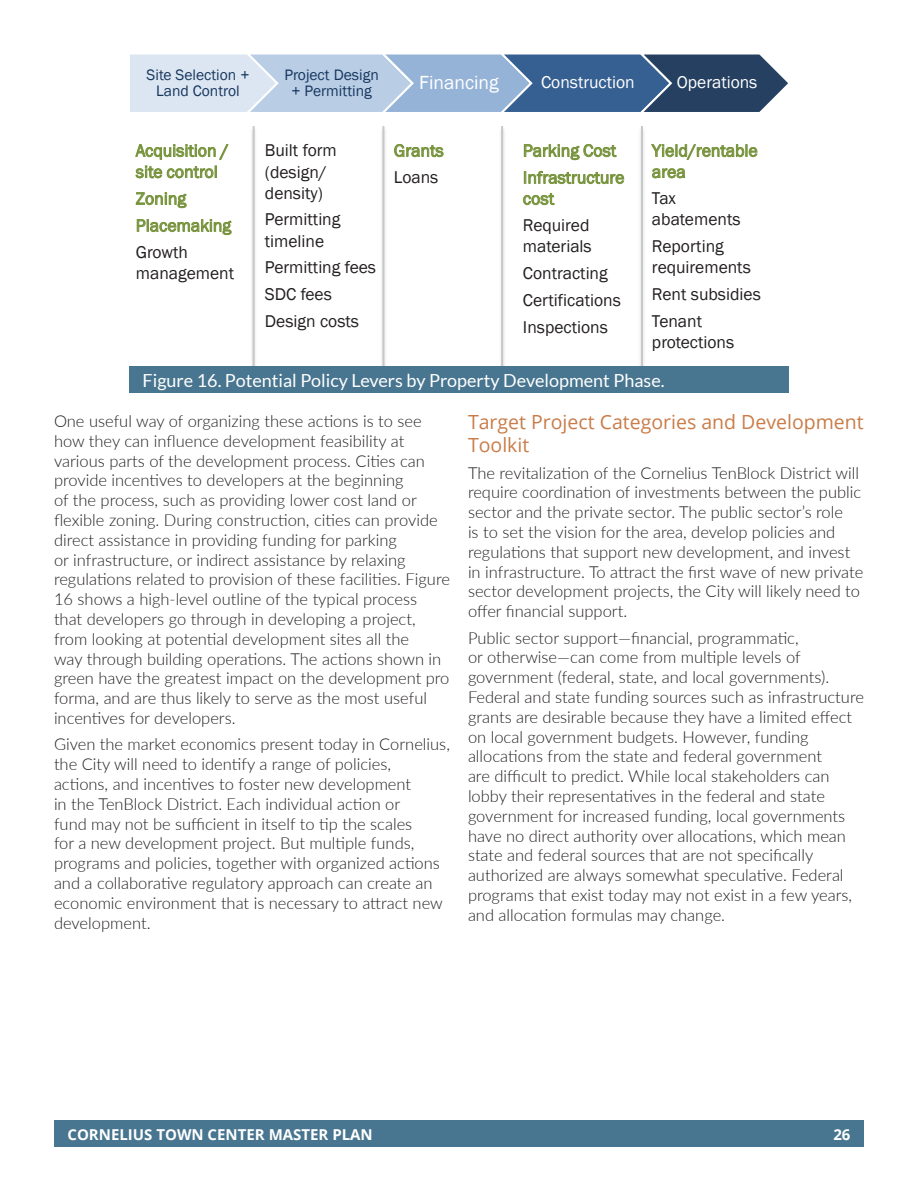
<style>
.page{position:relative;width:918px;height:1188px;background:#fff}
.page>*{position:absolute;margin:0;border:0;box-sizing:border-box;transform-origin:0 0}
.Subheader{font:19.5px/23.4px "Open Sans";color:#c97c48}
.t1{font:19.5px "Franklin Gothic";color:#fff}
.Figure_Caption{font:18px "Lato";color:#fff}
.t2{font:17.55px/26.8px "Franklin Gothic";color:#231f20}
.t3{font:17.55px/26.8px "Franklin Gothic";letter-spacing:.005em;color:#77933c}
.t4{font:17.55px "Franklin Gothic";color:#fff}
.t5{font:300 16.5px/19.8px "Lato";color:#231f20}
.t6{font:15.6px/15.9px "Franklin Gothic";color:#17375e;text-align:center}
.t7{font:700 15px "Open Sans";color:#fff}
.s1{color:#231f20}
.s2{color:#77933c}
</style>
<div class="page">
<div style="left:54px;top:1120px;width:810px;height:28px;background:#48758f"></div>
<svg style="left:135px;top:144px;width:94px;height:16px"></svg>
<svg style="left:135px;top:166px;width:82px;height:12px"></svg>
<svg style="left:136px;top:192px;width:51px;height:16px"></svg>
<svg style="left:137px;top:219px;width:95px;height:16px"></svg>
<svg style="left:394px;top:144px;width:50px;height:13px"></svg>
<svg style="left:524px;top:144px;width:93px;height:16px"></svg>
<svg style="left:524px;top:171px;width:100px;height:13px"></svg>
<svg style="left:523px;top:193px;width:32px;height:12px"></svg>
<svg style="left:651px;top:144px;width:106px;height:16px"></svg>
<svg style="left:652px;top:168px;width:33px;height:10px"></svg>
<img style="left:252px;top:126px;width:4px;height:240px">
<hr style="left:253px;top:126px;width:2px;height:240px;background:#c7c8ca">
<img style="left:384px;top:126px;width:2px;height:240px">
<hr style="left:382px;top:126px;width:2px;height:240px;background:#c7c8ca">
<img style="left:503px;top:128px;width:2px;height:238px">
<hr style="left:501px;top:126px;width:2px;height:240px;background:#c7c8ca">
<img style="left:640px;top:130px;width:4px;height:236px">
<hr style="left:641px;top:126px;width:2px;height:240px;background:#c7c8ca">
<svg style="left:130px;top:54px;width:658px;height:58px;background:#879fbd"></svg>
<div style="left:129px;top:366px;width:660px;height:27px;background:#48758f"></div>
<p class="t6" style="left:147px;top:67px;width:104px">Site Selection +<br>Land Control</p>
<p class="t6" style="left:284px;top:67px;width:96px">Project Design + Permitting</p>
<p class="t1" style="left:419px;top:70px;width:81px">Financing</p>
<p class="t4" style="left:541px;top:72px;width:95px">Construction</p>
<p class="t4" style="left:677px;top:72px;width:82px">Operations</p>
<p class="t3" style="left:136px;top:140px;width:94px;line-height:21px">Acquisition / site control</p>
<p class="t3" style="left:136px;top:186px;width:97px">Zoning<br>Placemaking<br><span class="s1">Growth</span></p>
<p class="t2" style="left:136px;top:260px;width:100px">management</p>
<p class="t2" style="left:265px;top:140px;width:73px;line-height:21px">Built form (design/ density)</p>
<p class="t2" style="left:265px;top:210px;width:77px;line-height:21px">Permitting timeline</p>
<p class="t2" style="left:265px;top:255px;width:113px">Permitting fees<br>SDC fees<br>Design costs</p>
<p class="t3" style="left:394px;top:138px;width:51px">Grants<br><span class="s1">Loans</span></p>
<p class="t3" style="left:523px;top:138px;width:103px">Parking Cost<br>Infrastructure</p>
<p class="t2" style="left:523px;top:186px;width:68px"><span class="s2">cost<br></span>Required</p>
<p class="t2" style="left:523px;top:234px;width:99px">materials<br>Contracting<br>Certifications<br>Inspections</p>
<p class="t3" style="left:652px;top:140px;width:107px;line-height:21px">Yield/rentable area</p>
<p class="t2" style="left:652px;top:188px;width:90px;line-height:21px">Tax abatements</p>
<p class="t2" style="left:652px;top:236px;width:100px;line-height:21px">Reporting requirements</p>
<p class="t2" style="left:652px;top:281px;width:110px">Rent subsidies<br>Tenant</p>
<p class="t2" style="left:652px;top:329px;width:84px">protections</p>
<p class="Figure_Caption" style="left:143px;top:371px;width:523px">Figure 16. Potential Policy Levers by Property Development Phase.</p>
<p class="t5" style="left:54px;top:411px;width:397px">One useful way of organizing these actions is to see how they can influence development feasibility at various parts of the development process. Cities can provide incentives to developers at the beginning<br>of the process, such as providing lower cost land or flexible zoning. During construction, cities can provide direct assistance in providing funding for parking<br>or infrastructure, or indirect assistance by relaxing regulations related to provision of these facilities. Figure 16 shows a high-level outline of the typical process<br>that developers go through in developing a project, from looking at potential development sites all the<br>way through building operations. The actions shown in green have the greatest impact on the development pro forma, and are thus likely to serve as the most useful incentives for developers.</p>
<p class="t5" style="left:54px;top:734px;width:397px">Given the market economics present today in Cornelius, the City will need to identify a range of policies,<br>actions, and incentives to foster new development<br>in the TenBlock District. Each individual action or<br>fund may not be sufficient in itself to tip the scales<br>for a new development project. But multiple funds, programs and policies, together with organized actions and a collaborative regulatory approach can create an economic environment that is necessary to attract new development.</p>
<p class="Subheader" style="left:468px;top:409px;width:397px">Target Project Categories and Development<br>Toolkit</p>
<p class="t5" style="left:468px;top:462px;width:397px">The revitalization of the Cornelius TenBlock District will require coordination of investments between the public sector and the private sector. The public sector’s role<br>is to set the vision for the area, develop policies and regulations that support new development, and invest in infrastructure. To attract the first wave of new private sector development projects, the City will likely need to offer financial support.</p>
<p class="t5" style="left:468px;top:627px;width:397px">Public sector support—financial, programmatic,<br>or otherwise—can come from multiple levels of government (federal, state, and local governments).<br>Federal and state funding sources such as infrastructure grants are desirable because they have a limited effect on local government budgets. However, funding allocations from the state and federal government<br>are difficult to predict. While local stakeholders can lobby their representatives in the federal and state government for increased funding, local governments have no direct authority over allocations, which mean state and federal sources that are not specifically authorized are always somewhat speculative. Federal programs that exist today may not exist in a few years, and allocation formulas may change.</p>
<p class="t7" style="left:68px;top:1124px;width:307px">CORNELIUS TOWN CENTER MASTER PLAN</p>
<p class="t7" style="left:833px;top:1124px;width:19px">26</p>
</div>
